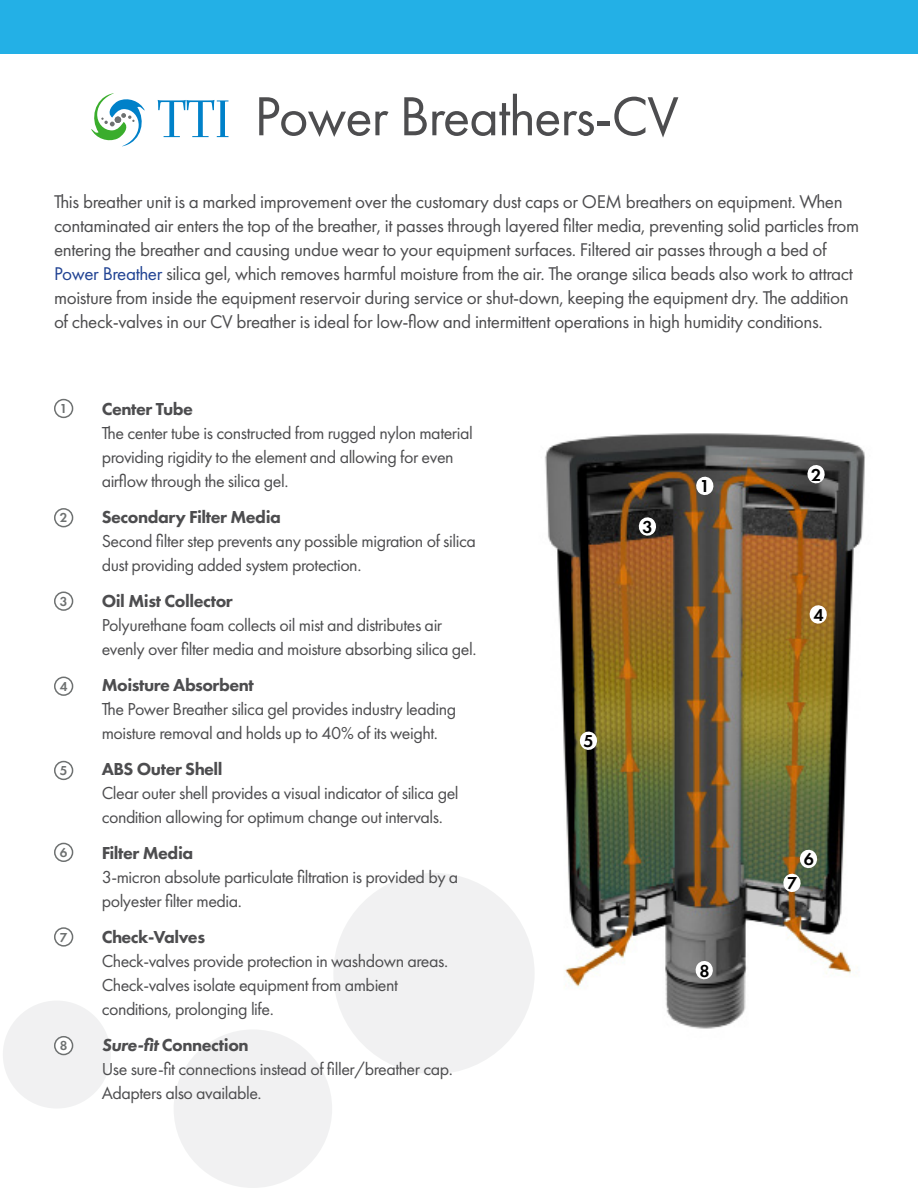
<style>
.page{position:relative;width:918px;height:1188px;background:#fff}
.page>*{position:absolute;margin:0;border:0;box-sizing:border-box;transform-origin:0 0}
.t1{font:57px "Futura PT";letter-spacing:-.02em;color:#4d4d4f}
.t2{font:19.2px/24px "Futura PT";letter-spacing:-.02em;color:#4d4d4f}
.t3{font:18px/24px "Futura PT";letter-spacing:-.025em;color:#4d4d4f}
.t4{font:800 18px "Futura PT";letter-spacing:-.025em;color:#4d4d4f}
.t5{font:600 18px "Futura PT";color:#000}
.t6{font:600 13.5px "Futura PT";color:#6e7171}
.s1{color:#214393}
.s2{font-weight:800;font-style:italic}
.s3{font-weight:800}
</style>
<div class="page">
<img style="left:545px;top:433px;width:320px;height:596px">
<div style="left:3px;top:1001px;width:108px;height:108px;background:#f1f1f2;border-radius:50%"></div>
<div style="left:174px;top:1029px;width:158px;height:159px;background:#f1f1f2;border-radius:50%"></div>
<div style="left:333px;top:873px;width:202px;height:201px;background:#f1f1f2;border-radius:50%"></div>
<div style="left:0;top:0;width:918px;height:54px;background:#23b0e6"></div>
<svg style="left:91px;top:93px;width:54px;height:54px"></svg>
<svg style="left:158px;top:100px;width:71px;height:37px"></svg>
<div style="left:54px;top:399px;width:19px;height:19px;border:2px solid #6e7171;border-radius:50%"></div>
<div style="left:54px;top:508px;width:19px;height:19px;border:2px solid #6e7171;border-radius:50%"></div>
<div style="left:54px;top:592px;width:19px;height:19px;border:2px solid #6e7171;border-radius:50%"></div>
<div style="left:54px;top:677px;width:19px;height:19px;border:2px solid #6e7171;border-radius:50%"></div>
<div style="left:54px;top:761px;width:19px;height:19px;border:2px solid #6e7171;border-radius:50%"></div>
<div style="left:54px;top:843px;width:19px;height:19px;border:2px solid #6e7171;border-radius:50%"></div>
<div style="left:54px;top:927px;width:19px;height:20px;border:2px solid #6e7171;border-radius:50%"></div>
<div style="left:55px;top:1037px;width:18px;height:18px;background:#fff;border-radius:50%"></div>
<div style="left:54px;top:1036px;width:19px;height:19px;border:2px solid #6e7171;border-radius:50%"></div>
<svg style="left:695px;top:476px;width:20px;height:20px"></svg>
<svg style="left:806px;top:464px;width:20px;height:21px"></svg>
<svg style="left:638px;top:516px;width:19px;height:21px"></svg>
<svg style="left:809px;top:604px;width:19px;height:21px"></svg>
<svg style="left:579px;top:730px;width:19px;height:21px"></svg>
<svg style="left:782px;top:849px;width:36px;height:44px"></svg>
<svg style="left:695px;top:960px;width:19px;height:20px"></svg>
<h1 class="t1" style="left:254px;top:83px;width:426px">Power Breathers-CV</h1>
<p class="t2" style="left:54px;top:189px;width:807px">This breather unit is a marked improvement over the customary dust caps or OEM breathers on equipment. When contaminated air enters the top of the breather, it passes through layered filter media, preventing solid particles from entering the breather and causing undue wear to your equipment surfaces. Filtered air passes through a bed of <span class="s1">Power Breather</span> silica gel, which removes harmful moisture from the air. The orange silica beads also work to attract moisture from inside the equipment reservoir during service or shut-down, keeping the equipment dry. The addition of check-valves in our CV breather is ideal for low-flow and intermittent operations in high humidity conditions.</p>
<p class="t6" style="left:60px;top:400px;width:9px">1</p>
<p class="t6" style="left:60px;top:510px;width:9px">2</p>
<p class="t6" style="left:60px;top:593px;width:9px">3</p>
<p class="t6" style="left:60px;top:678px;width:9px">4</p>
<p class="t6" style="left:60px;top:762px;width:9px">5</p>
<p class="t6" style="left:60px;top:844px;width:9px">6</p>
<p class="t6" style="left:60px;top:929px;width:9px">7</p>
<p class="t6" style="left:60px;top:1037px;width:9px">8</p>
<p class="t4" style="left:102px;top:397px;width:93px">Center Tube</p>
<p class="t3" style="left:102px;top:421px;width:373px">The center tube is constructed from rugged nylon material providing rigidity to the element and allowing for even airflow through the silica gel.</p>
<p class="t4" style="left:102px;top:505px;width:181px">Secondary Filter Media</p>
<p class="t3" style="left:102px;top:529px;width:376px">Second filter step prevents any possible migration of silica dust providing added system protection.</p>
<p class="t4" style="left:102px;top:589px;width:133px">Oil Mist Collector</p>
<p class="t3" style="left:102px;top:613px;width:376px">Polyurethane foam collects oil mist and distributes air evenly over filter media and moisture absorbing silica gel.</p>
<p class="t4" style="left:102px;top:673px;width:154px">Moisture Absorbent</p>
<p class="t3" style="left:102px;top:697px;width:356px">The Power Breather silica gel provides industry leading moisture removal and holds up to 40% of its weight.</p>
<p class="t4" style="left:102px;top:757px;width:122px">ABS Outer Shell</p>
<p class="t3" style="left:102px;top:780px;width:359px">Clear outer shell provides a visual indicator of silica gel condition allowing for optimum change out intervals.</p>
<p class="t4" style="left:102px;top:841px;width:93px">Filter Media</p>
<p class="t3" style="left:102px;top:864px;width:358px">3-micron absolute particulate filtration is provided by a polyester filter media.</p>
<p class="t4" style="left:102px;top:925px;width:105px">Check-Valves</p>
<p class="t3" style="left:102px;top:948px;width:348px">Check-valves provide protection in washdown areas.<br>Check-valves isolate equipment from ambient conditions, prolonging life.</p>
<p class="t3" style="left:102px;top:1032px;width:353px"><span class="s2">Sure-fit</span> <span class="s3">Connection<br></span>Use sure-fit connections instead of filler/breather cap.<br>Adapters also available.</p>
<p class="t5" style="left:643px;top:516px;width:12px">3</p>
<p class="t5" style="left:700px;top:475px;width:12px">1</p>
<p class="t5" style="left:584px;top:730px;width:12px">5</p>
<p class="t5" style="left:699px;top:959px;width:12px">8</p>
<p class="t5" style="left:811px;top:463px;width:12px">2</p>
<p class="t5" style="left:813px;top:604px;width:12px">4</p>
<p class="t5" style="left:804px;top:848px;width:12px">6</p>
<p class="t5" style="left:787px;top:872px;width:12px">7</p>
</div>
